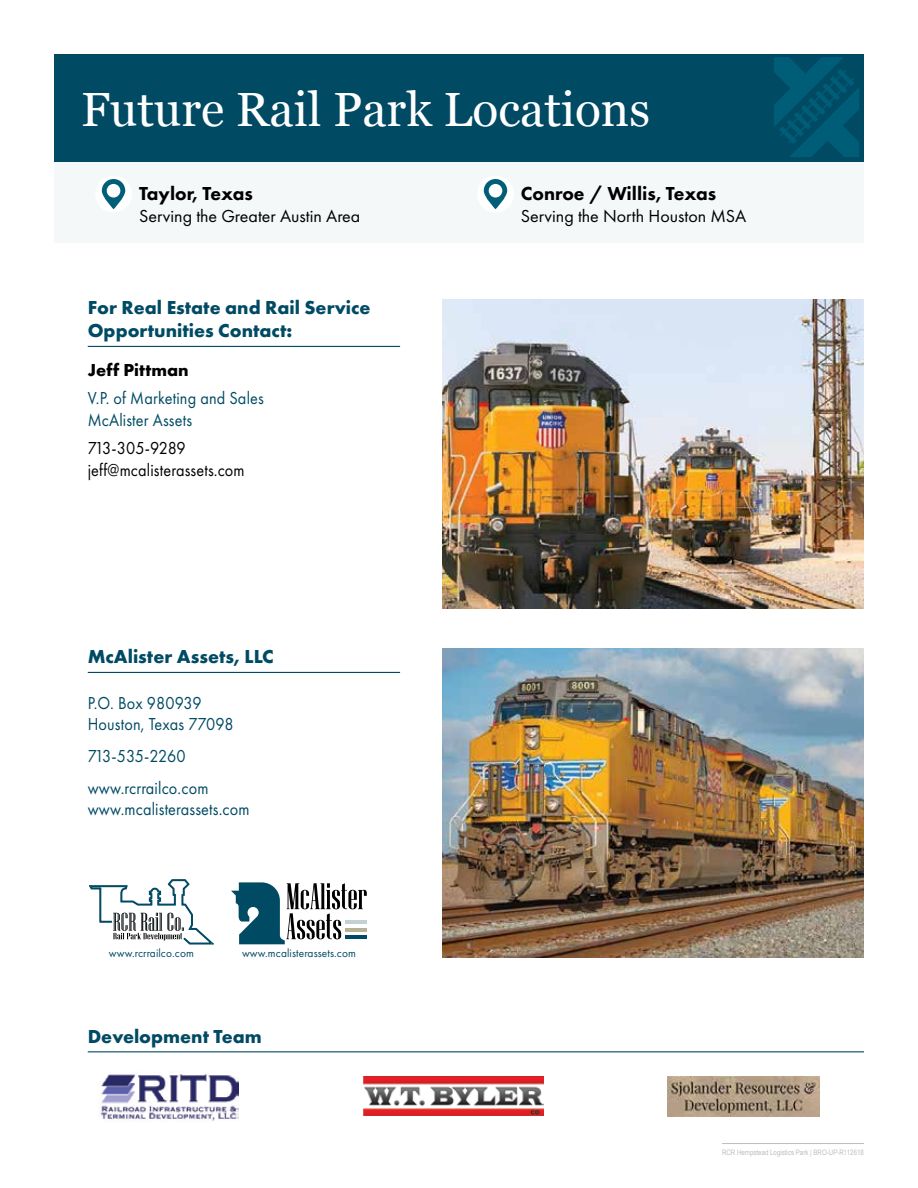
<style>
.page{position:relative;width:918px;height:1188px;background:#fff}
.page>*{position:absolute;margin:0;border:0;box-sizing:border-box;transform-origin:0 0}
.t1{font:48px "Georgia";color:#fff}
.t2{font:700 19.5px/23.4px "Futura PT";color:#004a64}
.t3{font:800 19.5px "Futura PT";color:#000}
.t4{font:18px/21.6px "Futura PT";letter-spacing:.01em;color:#004a64;scale:.9 1}
.t5{font:18px "Futura PT";color:#000}
.t6{font:18px/21.6px "Futura PT";color:#000;scale:.9 1}
.t7{font:700 18px "Futura PT";color:#000}
.t8{font:12px "Futura PT";letter-spacing:.01em;color:#004a64;scale:.95 1}
.t9{font:7.5px "Arial Narrow";color:#bcbec0}
</style>
<div class="page">
<div style="left:54px;top:162px;width:810px;height:81px;background:#f5f8f8"></div>
<img style="left:667px;top:1076px;width:153px;height:40px">
<img style="left:100px;top:1074px;width:139px;height:47px">
<img style="left:363px;top:1076px;width:180px;height:40px">
<hr style="left:88px;top:346px;width:312px;height:1px;background:#004a64">
<hr style="left:88px;top:672px;width:312px;height:1px;background:#004a64">
<hr style="left:88px;top:1051px;width:776px;height:1px;background:#004a64">
<svg style="left:89px;top:879px;width:125px;height:65px"></svg>
<svg style="left:231px;top:882px;width:136px;height:62px"></svg>
<hr style="left:345px;top:935px;width:22px;height:4px;background:#004a64">
<hr style="left:345px;top:928px;width:22px;height:4px;background:#b9b098">
<hr style="left:345px;top:920px;width:22px;height:4px;background:#c2d1d4">
<img style="left:443px;top:299px;width:421px;height:309px">
<img style="left:443px;top:649px;width:421px;height:309px">
<hr style="left:722px;top:1143px;width:142px;height:1px;background:#bcbec0">
<div style="left:54px;top:54px;width:810px;height:108px;background:#004a64"></div>
<svg style="left:774px;top:57px;width:85px;height:100px"></svg>
<div style="left:95px;top:176px;width:37px;height:37px;background:#fff;border-radius:50%"></div>
<svg style="left:102px;top:179px;width:23px;height:30px"></svg>
<div style="left:477px;top:176px;width:37px;height:37px;background:#fff;border-radius:50%"></div>
<svg style="left:484px;top:179px;width:23px;height:30px"></svg>
<h1 class="t1" style="left:81px;top:75px;width:571px">Future Rail Park Locations</h1>
<p class="t3" style="left:139px;top:181px;width:115px">Taylor, Texas</p>
<p class="t5" style="left:139px;top:205px;width:223px">Serving the Greater Austin Area</p>
<p class="t2" style="left:88px;top:295px;width:284px">For Real Estate and Rail Service<br>Opportunities Contact:</p>
<p class="t7" style="left:88px;top:358px;width:102px">Jeff Pittman</p>
<p class="t4" style="left:88px;top:388px;width:197px">V.P. of Marketing and Sales<br>McAlister Assets</p>
<p class="t6" style="left:88px;top:437px;width:176px">713-305-9289 jeff@mcalisterassets.com</p>
<p class="t2" style="left:88px;top:645px;width:187px">McAlister Assets, LLC</p>
<p class="t4" style="left:88px;top:692px;width:164px">P.O. Box 980939<br>Houston, Texas 77098</p>
<p class="t4" style="left:88px;top:740px;width:136px;line-height:31.7px">713-535-2260 www.rcrrailco.com</p>
<p class="t4" style="left:88px;top:799px;width:181px">www.mcalisterassets.com</p>
<p class="t8" style="left:109px;top:946px;width:91px">www.rcrrailco.com</p>
<p class="t8" style="left:242px;top:946px;width:121px">www.mcalisterassets.com</p>
<p class="t2" style="left:88px;top:1024px;width:176px">Development Team</p>
<p class="t3" style="left:521px;top:181px;width:197px">Conroe / Willis, Texas</p>
<p class="t5" style="left:521px;top:205px;width:227px">Serving the North Houston MSA</p>
<p class="t9" style="left:722px;top:1146px;width:143px">RCR Hempstead Logistics Park | BRO-UP-R112618</p>
</div>
